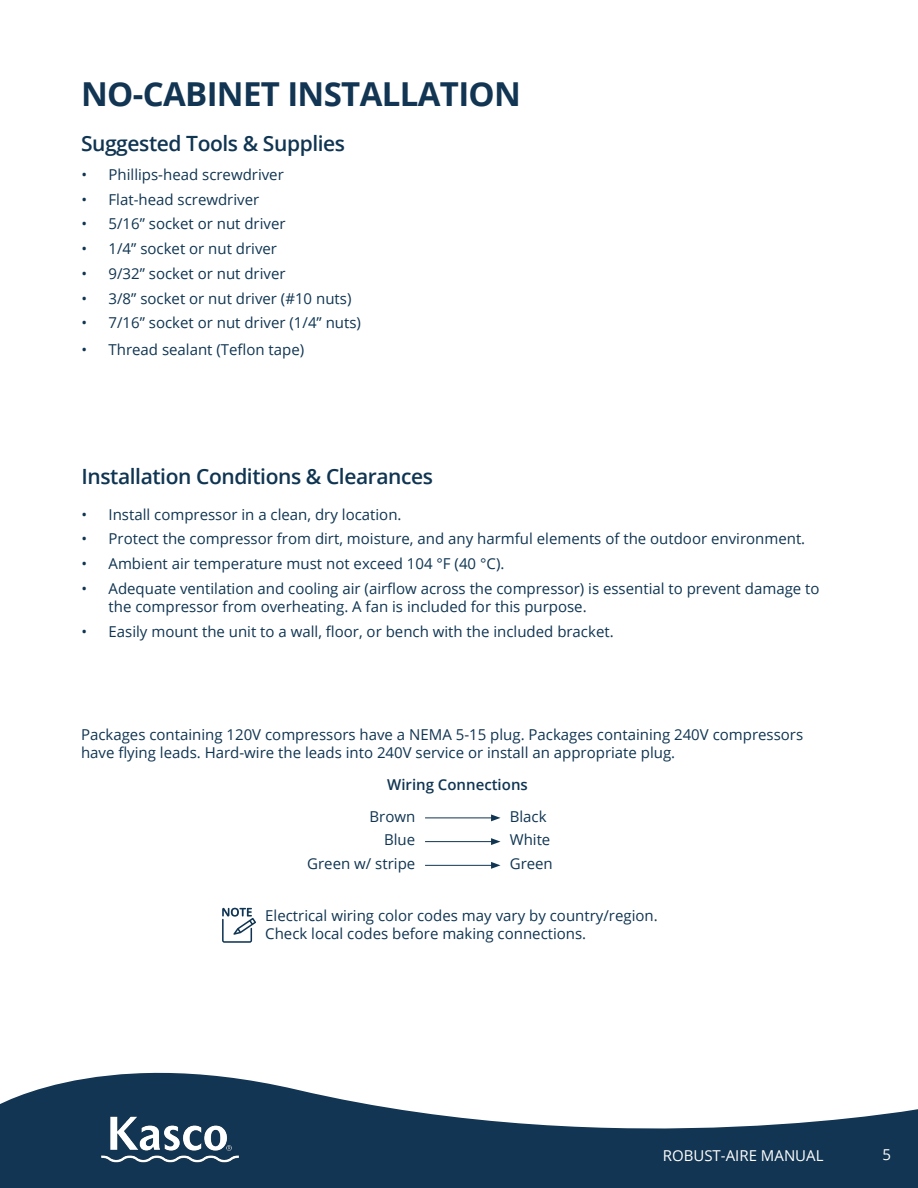
<style>
.page{position:relative;width:918px;height:1188px;background:#fff}
.page>*{position:absolute;margin:0;border:0;box-sizing:border-box;transform-origin:0 0}
.t1{font:700 33px "Open Sans";letter-spacing:-.02em;color:#113552}
.t2{font:600 21px "Open Sans";letter-spacing:-.02em;color:#103552}
.t3{font:15px/18px "Open Sans";color:#103552}
.t4{font:15px "Open Sans";color:#fff}
.t5{font:600 15px "Open Sans";color:#103552}
</style>
<div class="page">
<svg style="left:0;top:1072px;width:918px;height:116px;fill:#113552"></svg>
<img style="left:101px;top:1113px;width:137px;height:53px">
<hr style="left:425px;top:818px;width:68px;height:1px;background:#103552">
<svg style="left:491px;top:814px;width:10px;height:7px"></svg>
<hr style="left:425px;top:865px;width:68px;height:1px;background:#103552">
<svg style="left:491px;top:862px;width:10px;height:7px"></svg>
<hr style="left:425px;top:841px;width:68px;height:1px;background:#103552">
<svg style="left:491px;top:838px;width:10px;height:7px"></svg>
<svg style="left:222px;top:908px;width:34px;height:35px"></svg>
<h1 class="t1" style="left:81px;top:71px;width:442px">NO-CABINET INSTALLATION</h1>
<h2 class="t2" style="left:81px;top:129px;width:266px">Suggested Tools &amp; Supplies</h2>
<p class="t3" style="left:82px;top:165px;width:204px">• Phillips-head screwdriver</p>
<p class="t3" style="left:82px;top:190px;width:179px">• Flat-head screwdriver</p>
<p class="t3" style="left:82px;top:215px;width:206px">• 5/16” socket or nut driver</p>
<p class="t3" style="left:82px;top:239px;width:197px">• 1/4” socket or nut driver</p>
<p class="t3" style="left:82px;top:264px;width:206px">• 9/32” socket or nut driver</p>
<p class="t3" style="left:82px;top:289px;width:271px">• 3/8” socket or nut driver (#10 nuts)</p>
<p class="t3" style="left:82px;top:314px;width:281px">• 7/16” socket or nut driver (1/4” nuts)</p>
<p class="t3" style="left:82px;top:340px;width:224px">• Thread sealant (Teflon tape)</p>
<h2 class="t2" style="left:82px;top:462px;width:353px">Installation Conditions &amp; Clearances</h2>
<p class="t3" style="left:82px;top:505px;width:322px">• Install compressor in a clean, dry location.</p>
<p class="t3" style="left:82px;top:530px;width:725px">• Protect the compressor from dirt, moisture, and any harmful elements of the outdoor environment.</p>
<p class="t3" style="left:82px;top:554px;width:424px">• Ambient air temperature must not exceed 104 °F (40 °C).</p>
<p class="t3" style="left:109px;top:579px;width:713px;text-indent:-27px">• Adequate ventilation and cooling air (airflow across the compressor) is essential to prevent damage to the compressor from overheating. A fan is included for this purpose.</p>
<p class="t3" style="left:82px;top:622px;width:534px">• Easily mount the unit to a wall, floor, or bench with the included bracket.</p>
<p class="t3" style="left:81px;top:726px;width:724px">Packages containing 120V compressors have a NEMA 5-15 plug. Packages containing 240V compressors have flying leads. Hard-wire the leads into 240V service or install an appropriate plug.</p>
<p class="t5" style="left:387px;top:775px;width:142px">Wiring Connections</p>
<p class="t3" style="left:370px;top:807px;width:47px">Brown</p>
<p class="t3" style="left:510px;top:807px;width:38px">Black</p>
<p class="t3" style="left:384px;top:830px;width:33px">Blue</p>
<p class="t3" style="left:510px;top:830px;width:42px">White</p>
<p class="t3" style="left:307px;top:854px;width:110px">Green w/ stripe</p>
<p class="t3" style="left:510px;top:854px;width:45px">Green</p>
<p class="t3" style="left:265px;top:906px;width:394px">Electrical wiring color codes may vary by country/region.<br>Check local codes before making connections.</p>
<p class="t4" style="left:663px;top:1145px;width:162px">ROBUST-AIRE MANUAL</p>
<p class="t4" style="left:882px;top:1145px;width:10px">5</p>
</div>
